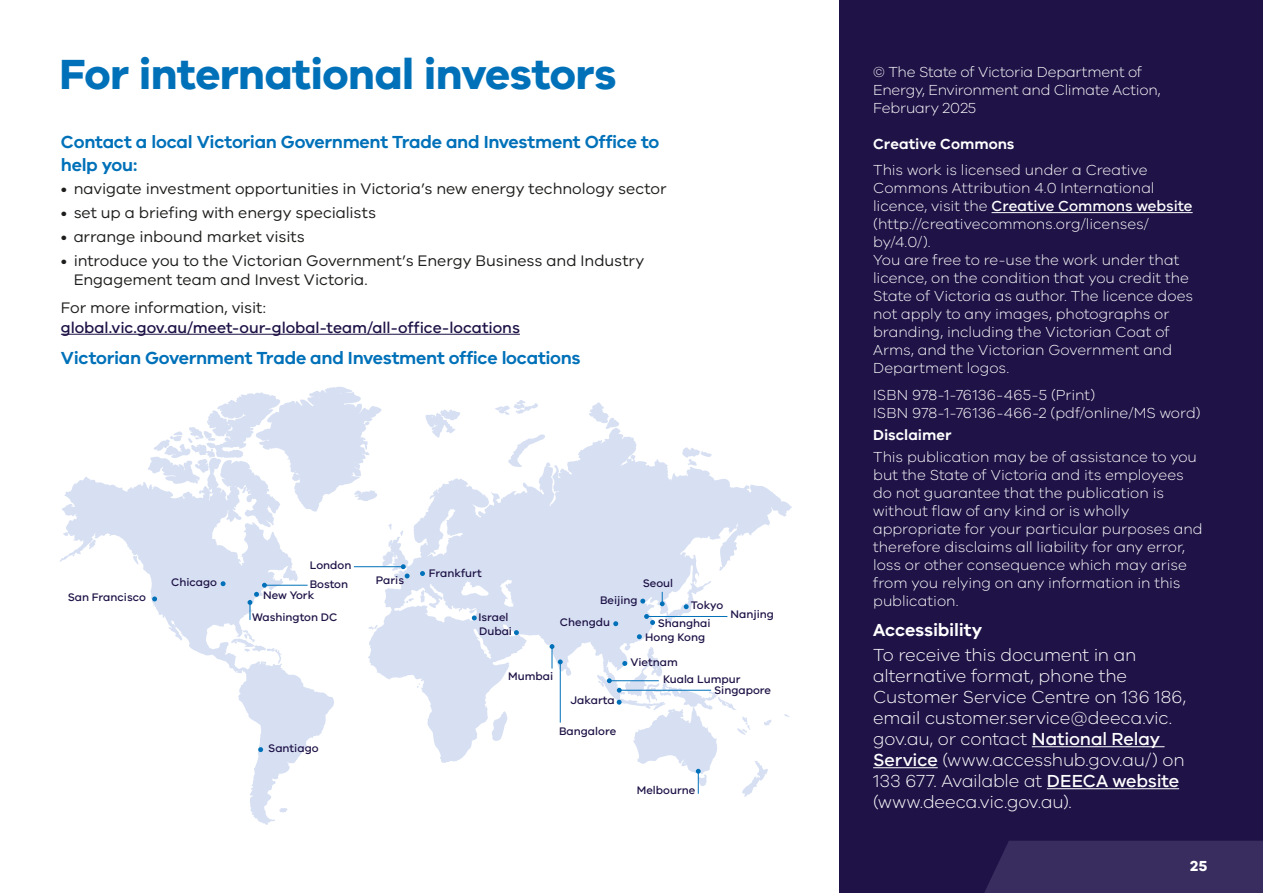
<style>
.page{position:relative;width:1263px;height:893px;background:#fff}
.page>*{position:absolute;margin:0;border:0;box-sizing:border-box;transform-origin:0 0}
.Heading_1{font:700 43.5px "VIC";letter-spacing:-.015em;color:#0071b9}
.t1{font:300 18px/21px "VIC";letter-spacing:-.01em;color:#fff}
.Heading_2{font:600 18px/22.5px "VIC";letter-spacing:-.015em;color:#0071b9}
.t2{font:600 18px "VIC";letter-spacing:-.01em;color:#fff}
.t3{font:15.75px/19.5px "VIC";letter-spacing:-.005em;color:#1d1d1b}
.Body{font:500 15.75px/19.5px "VIC";color:#1e1246}
.t4{font:300 15px/18px "VIC";color:#fff}
.t5{font:600 15px "VIC";color:#fff}
.t6{font:700 15px "VIC";color:#fff}
.t7{font:500 11.25px/17.5px "VIC";color:#1e1246}
.s1{font-weight:400;color:#1d1d1b}
.s2{font-weight:500}
</style>
<div class="page">
<div style="left:839px;top:0;width:424px;height:893px;background:#1e1246"></div>
<svg style="left:60px;top:477px;width:274px;height:348px"></svg>
<svg style="left:133px;top:556px;width:5px;height:8px"></svg>
<svg style="left:279px;top:808px;width:9px;height:5px"></svg>
<svg style="left:148px;top:386px;width:234px;height:126px"></svg>
<svg style="left:231px;top:633px;width:51px;height:30px"></svg>
<svg style="left:368px;top:428px;width:424px;height:335px"></svg>
<svg style="left:495px;top:400px;width:43px;height:15px"></svg>
<svg style="left:682px;top:447px;width:29px;height:19px"></svg>
<svg style="left:589px;top:403px;width:30px;height:26px"></svg>
<svg style="left:425px;top:409px;width:36px;height:29px"></svg>
<svg style="left:417px;top:683px;width:3px;height:5px"></svg>
<svg style="left:89px;top:539px;width:7px;height:10px"></svg>
<hr style="left:354px;top:566px;width:49px;height:1px;background:#0071b9">
<svg style="left:420px;top:571px;width:5px;height:5px"></svg>
<svg style="left:637px;top:634px;width:5px;height:5px"></svg>
<svg style="left:613px;top:621px;width:5px;height:5px"></svg>
<svg style="left:640px;top:599px;width:5px;height:5px"></svg>
<svg style="left:684px;top:604px;width:5px;height:5px"></svg>
<svg style="left:514px;top:630px;width:5px;height:5px"></svg>
<svg style="left:221px;top:581px;width:5px;height:5px"></svg>
<svg style="left:258px;top:747px;width:5px;height:5px"></svg>
<svg style="left:152px;top:596px;width:5px;height:5px"></svg>
<hr style="left:560px;top:662px;width:1px;height:61px;background:#0071b9">
<svg style="left:549px;top:644px;width:14px;height:24px"></svg>
<svg style="left:660px;top:592px;width:5px;height:14px"></svg>
<hr style="left:264px;top:585px;width:44px;height:1px;background:#0071b9">
<svg style="left:248px;top:583px;width:19px;height:37px"></svg>
<hr style="left:646px;top:616px;width:81px;height:1px;background:#0071b9">
<svg style="left:644px;top:614px;width:11px;height:11px"></svg>
<svg style="left:382px;top:523px;width:28px;height:55px"></svg>
<svg style="left:607px;top:647px;width:165px;height:150px"></svg>
<svg style="left:472px;top:615px;width:5px;height:5px"></svg>
<hr style="left:61px;top:334px;width:459px;height:1px;background:#1e1246">
<hr style="left:991px;top:212px;width:201px;height:1px;background:#fff">
<hr style="left:1032px;top:746px;width:132px;height:1px;background:#fff">
<hr style="left:873px;top:767px;width:65px;height:1px;background:#fff">
<hr style="left:1047px;top:788px;width:132px;height:1px;background:#fff">
<div style="left:984px;top:841px;width:279px;height:52px;background:#392d5f"></div>
<p class="Heading_1" style="left:60px;top:47px;width:558px">For international investors</p>
<p class="Heading_2" style="left:61px;top:130px;width:600px">Contact a local Victorian Government Trade and Investment Office to help you:</p>
<p class="t3" style="left:61px;top:179px;width:607px">• navigate investment opportunities in Victoria’s new energy technology sector</p>
<p class="t3" style="left:61px;top:203px;width:317px">• set up a briefing with energy specialists</p>
<p class="t3" style="left:61px;top:226px;width:245px">• arrange inbound market visits</p>
<p class="t3" style="left:74px;top:250px;width:572px;text-indent:-13px">• introduce you to the Victorian Government’s Energy Business and Industry<br>Engagement team and Invest Victoria.</p>
<p class="Body" style="left:61px;top:298px;width:460px"><span class="s1">For more information, visit: </span>global.vic.gov.au/meet-our-global-team/all-office-locations</p>
<p class="Heading_2" style="left:61px;top:346px;width:521px">Victorian Government Trade and Investment office locations</p>
<p class="t7" style="left:68px;top:589px;width:80px">San Francisco</p>
<p class="t7" style="left:171px;top:573px;width:48px">Chicago</p>
<p class="t7" style="left:310px;top:556px;width:43px">London</p>
<p class="t7" style="left:310px;top:575px;width:40px">Boston</p>
<p class="t7" style="left:263px;top:586px;width:53px">New York</p>
<p class="t7" style="left:252px;top:608px;width:87px">Washington DC</p>
<p class="t7" style="left:376px;top:571px;width:30px">Paris</p>
<p class="t7" style="left:268px;top:739px;width:52px">Santiago</p>
<p class="t7" style="left:429px;top:564px;width:54px">Frankfurt</p>
<p class="t7" style="left:643px;top:574px;width:32px">Seoul</p>
<p class="t7" style="left:600px;top:591px;width:39px">Beijing</p>
<p class="t7" style="left:658px;top:596px;width:67px;text-indent:33px">Tokyo<br>Shanghai</p>
<p class="t7" style="left:645px;top:628px;width:61px">Hong Kong</p>
<p class="t7" style="left:730px;top:605px;width:45px">Nanjing</p>
<p class="t7" style="left:479px;top:608px;width:32px">Israel</p>
<p class="t7" style="left:560px;top:613px;width:52px">Chengdu</p>
<p class="t7" style="left:479px;top:622px;width:34px">Dubai</p>
<p class="t7" style="left:508px;top:668px;width:46px">Mumbai</p>
<p class="t7" style="left:630px;top:653px;width:49px">Vietnam</p>
<p class="t7" style="left:714px;top:673px;width:58px;line-height:10.9px;text-indent:-51px">Kuala Lumpur<br>Singapore</p>
<p class="t7" style="left:570px;top:691px;width:46px">Jakarta</p>
<p class="t7" style="left:559px;top:722px;width:59px">Bangalore</p>
<p class="t7" style="left:637px;top:781px;width:60px">Melbourne</p>
<p class="t4" style="left:873px;top:62px;width:289px">© The State of Victoria Department of<br>Energy, Environment and Climate Action,<br>February 2025</p>
<p class="t5" style="left:873px;top:134px;width:143px">Creative Commons</p>
<p class="t4" style="left:873px;top:161px;width:321px">This work is licensed under a Creative Commons Attribution 4.0 International licence, visit the <span class="s2">Creative Commons website </span>(http://creativecommons.org/licenses/ by/4.0/).</p>
<p class="t4" style="left:873px;top:251px;width:321px">You are free to re-use the work under that licence, on the condition that you credit the State of Victoria as author. The licence does not apply to any images, photographs or branding, including the Victorian Coat of Arms, and the Victorian Government and Department logos.</p>
<p class="t4" style="left:873px;top:385px;width:329px">ISBN 978-1-76136-465-5 (Print)<br>ISBN 978-1-76136-466-2 (pdf/online/MS word)</p>
<p class="t5" style="left:873px;top:426px;width:80px">Disclaimer</p>
<p class="t4" style="left:873px;top:448px;width:331px">This publication may be of assistance to you but the State of Victoria and its employees do not guarantee that the publication is without flaw of any kind or is wholly appropriate for your particular purposes and therefore disclaims all liability for any error, loss or other consequence which may arise from you relying on any information in this publication.</p>
<p class="t2" style="left:873px;top:619px;width:111px">Accessibility</p>
<p class="t1" style="left:873px;top:644px;width:314px">To receive this document in an alternative format, phone the Customer Service Centre on 136 186, email customer.service@deeca.vic. gov.au, or contact <span class="s2">National Relay Service</span> (www.accesshub.gov.au/) on 133 677. Available at <span class="s2">DEECA website </span>(www.deeca.vic.gov.au).</p>
<p class="t6" style="left:1190px;top:857px;width:19px">25</p>
</div>
